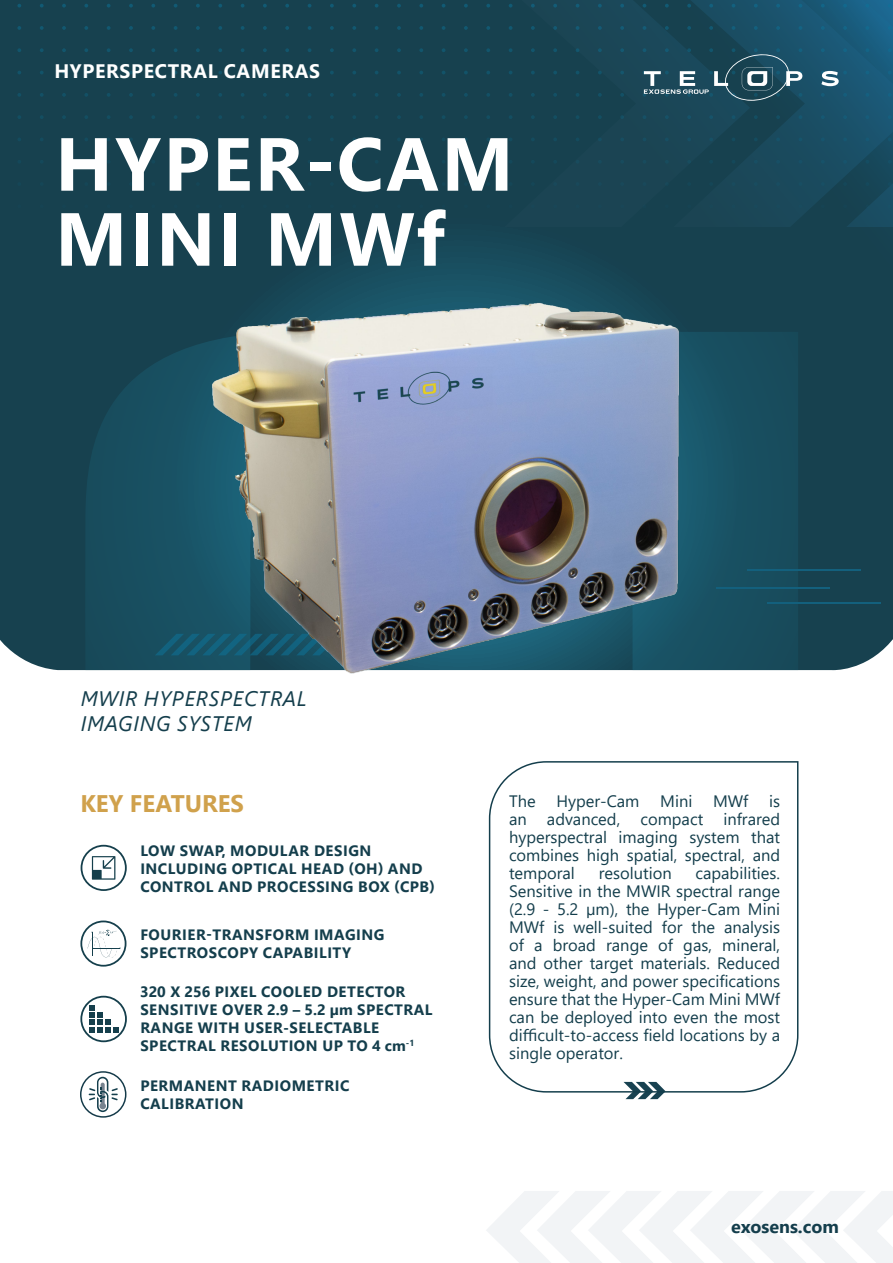
<style>
.page{position:relative;width:893px;height:1263px;background:#fff}
.page>*{position:absolute;margin:0;border:0;box-sizing:border-box;transform-origin:0 0}
.Title_H1{font:700 75px "Segoe UI";letter-spacing:.035em;color:#fff}
.t1{font:700 24px "Segoe UI";color:#d0a14c}
.Subtitle_H3{font:italic 21px "Segoe UI";letter-spacing:.035em;color:#143e4c}
.Subtitle_H2{font:700 19.5px "Segoe UI";letter-spacing:.035em;color:#fff}
.t2{font:700 18px "Segoe UI";color:#143e4c}
.Text_Inbox{font:16.5px/18px "Segoe UI";color:#143e4c;text-align:justify}
.Features_Text{font:700 15px/18px "Segoe UI";letter-spacing:.035em;color:#143e4c}
</style>
<div class="page">
<div style="left:0;top:0;width:893px;height:671px;background:#17414f"></div>
<svg style="left:85px;top:332px;width:713px;height:338px;background:#184e5f"></svg>
<svg style="left:504px;top:0;width:389px;height:227px;background:#19485a"></svg>
<div style="left:0;top:4px;width:334px;height:26px;background:#17414f"></div>
<svg style="left:155px;top:634px;width:47px;height:21px"></svg>
<hr style="left:747px;top:569px;width:113px;height:2px;background:#13607d">
<hr style="left:716px;top:587px;width:113px;height:2px;background:#13607d">
<hr style="left:767px;top:602px;width:113px;height:2px;background:#13607d">
<svg style="left:486px;top:1191px;width:407px;height:72px"></svg>
<svg style="left:821px;top:71px;width:18px;height:15px"></svg>
<svg style="left:644px;top:54px;width:158px;height:47px;background:#365e6d"></svg>
<svg style="left:625px;top:1093px;width:39px;height:6px"></svg>
<img style="left:202px;top:294px;width:489px;height:380px">
<svg style="left:80px;top:920px;width:46px;height:46px"></svg>
<svg style="left:81px;top:845px;width:46px;height:46px"></svg>
<svg style="left:80px;top:1071px;width:46px;height:47px"></svg>
<svg style="left:80px;top:996px;width:47px;height:46px"></svg>
<svg style="left:488px;top:761px;width:311px;height:332px"></svg>
<p class="Subtitle_H2" style="left:54px;top:53px;width:267px">HYPERSPECTRAL CAMERAS</p>
<p class="Title_H1" style="left:55px;top:93px;width:459px">HYPER-CAM</p>
<p class="Title_H1" style="left:55px;top:168px;width:391px">MINI MWf</p>
<p class="Subtitle_H3" style="left:81px;top:679px;width:227px">MWIR HYPERSPECTRAL</p>
<p class="Subtitle_H3" style="left:81px;top:704px;width:173px">IMAGING SYSTEM</p>
<h2 class="t1" style="left:80px;top:781px;width:165px">KEY FEATURES</h2>
<p class="Features_Text" style="left:140px;top:840px;width:296px">LOW SWAP, MODULAR DESIGN<br>INCLUDING OPTICAL HEAD (OH) AND<br>CONTROL AND PROCESSING BOX (CPB)</p>
<p class="Features_Text" style="left:140px;top:924px;width:246px">FOURIER-TRANSFORM IMAGING<br>SPECTROSCOPY CAPABILITY</p>
<p class="Features_Text" style="left:140px;top:982px;width:294px">320 X 256 PIXEL COOLED DETECTOR<br>SENSITIVE OVER 2.9 – 5.2 µm SPECTRAL<br>RANGE WITH USER-SELECTABLE<br>SPECTRAL RESOLUTION UP TO 4 cm<sup>-1</sup></p>
<p class="Features_Text" style="left:140px;top:1075px;width:211px">PERMANENT RADIOMETRIC<br>CALIBRATION</p>
<p class="Text_Inbox" style="left:509px;top:790px;width:28px">The</p>
<p class="Text_Inbox" style="left:556px;top:790px;width:85px">Hyper-Cam</p>
<p class="Text_Inbox" style="left:660px;top:790px;width:34px">Mini</p>
<p class="Text_Inbox" style="left:713px;top:790px;width:37px">MWf</p>
<p class="Text_Inbox" style="left:509px;top:790px;width:273px;text-indent:260px">is an advanced, compact infrared hyperspectral imaging system that combines high spatial, spectral, and temporal</p>
<p class="Text_Inbox" style="left:509px;top:862px;width:273px;text-indent:186px">capabilities.<br>Sensitive in the MWIR spectral range (2.9 - 5.2 µm), the Hyper-Cam Mini MWf is well-suited for the analysis of a broad range of gas, mineral, and other target materials. Reduced size, weight, and power specifications ensure that the Hyper-Cam Mini MWf can be deployed into even the most difficult-to-access field locations by a single operator.</p>
<p class="Text_Inbox" style="left:599px;top:862px;width:74px">resolution</p>
<p class="t2" style="left:731px;top:1210px;width:109px">exosens.com</p>
</div>
